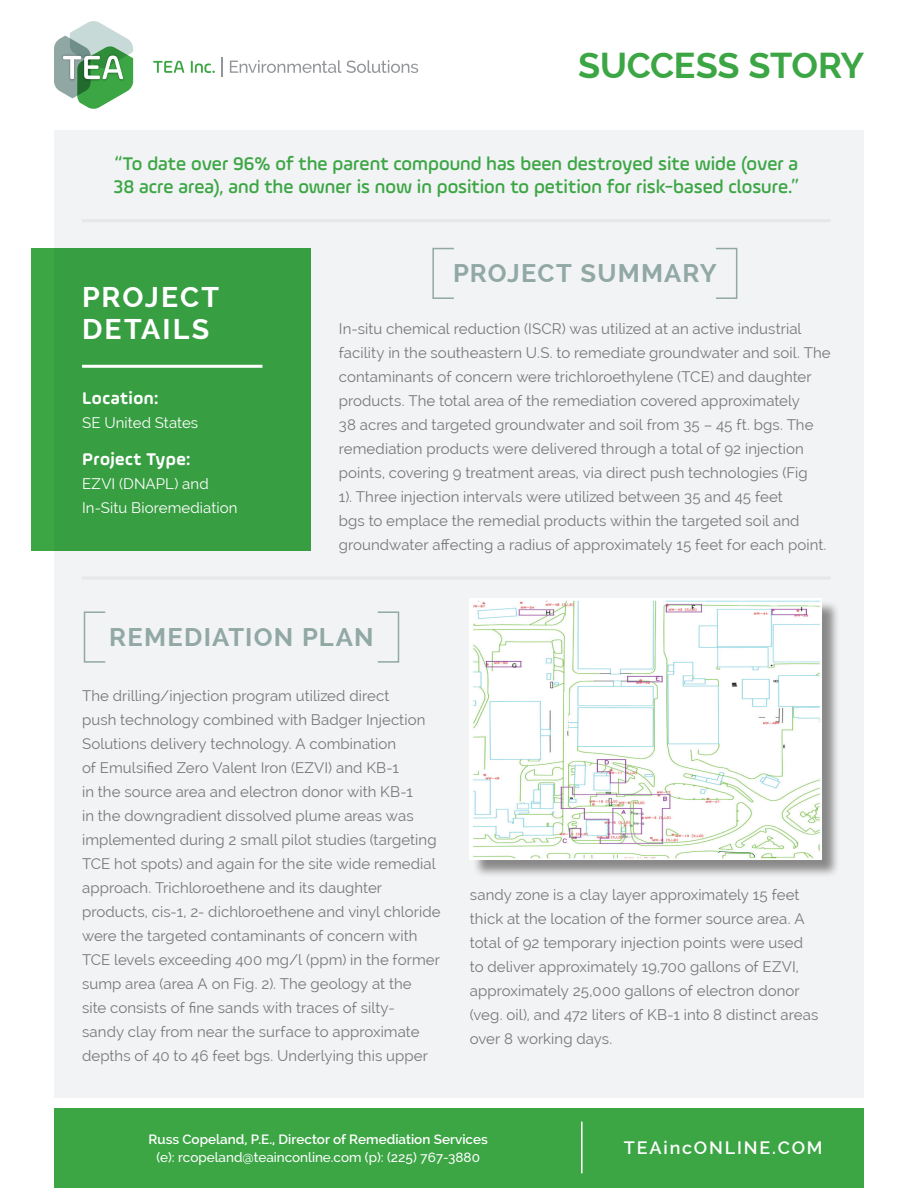
<style>
.page{position:relative;width:918px;height:1188px;background:#fff}
.page>*{position:absolute;margin:0;border:0;box-sizing:border-box;transform-origin:0 0}
.t1{font:700 36px "Raleway";letter-spacing:-.01em;color:#3ca645}
.t2{font:700 28.5px/31.5px "Raleway";letter-spacing:.07em;color:#fff}
.t3{font:700 25.5px "Raleway";letter-spacing:.045em;color:#91a8a4}
.t4{font:500 19.5px/23.4px "Ample Soft";color:#3ca645}
.t5{font:700 18px "Ample Soft";letter-spacing:.025em;color:#fff}
.t6{font:600 18px "Raleway";letter-spacing:.1em;color:#fff}
.t7{font:15px/24px "Raleway";letter-spacing:.005em;color:#76787b}
.t8{font:15px/24px "Raleway";letter-spacing:.005em;color:#fff}
.t9{font:600 13.5px "Raleway";color:#fff}
.t10{font:500 13.5px "Raleway";color:#fff}
</style>
<div class="page">
<div style="left:54px;top:131px;width:810px;height:967px;background:#f2f3f4"></div>
<div style="left:31px;top:248px;width:280px;height:302px;background:#389e42"></div>
<hr style="left:82px;top:577px;width:749px;height:3px;background:#e6e7e9">
<hr style="left:82px;top:219px;width:749px;height:3px;background:#e6e7e9">
<div style="left:54px;top:1108px;width:810px;height:80px;background:#3ca645"></div>
<hr style="left:581px;top:1122px;width:2px;height:51px;background:#fff">
<svg style="left:153px;top:61px;width:31px;height:12px"></svg>
<svg style="left:191px;top:61px;width:24px;height:12px"></svg>
<hr style="left:221px;top:57px;width:2px;height:20px;background:#939598">
<svg style="left:230px;top:60px;width:188px;height:13px"></svg>
<svg style="left:54px;top:21px;width:79px;height:88px"></svg>
<div style="left:472px;top:601px;width:368px;height:277px;background:#231f20;opacity:.5"></div>
<img style="left:470px;top:598px;width:352px;height:261px">
<hr style="left:82px;top:365px;width:180px;height:3px;background:#fff">
<div style="left:432px;top:248px;width:23px;height:51px;border:2px solid #91a8a4"></div>
<div style="left:84px;top:611px;width:22px;height:52px;border:2px solid #91a8a4"></div>
<div style="left:715px;top:248px;width:22px;height:51px;border:2px solid #91a8a4"></div>
<div style="left:377px;top:611px;width:22px;height:52px;border:2px solid #91a8a4"></div>
<h1 class="t1" style="left:578px;top:45px;width:287px">SUCCESS STORY</h1>
<h3 class="t4" style="left:113px;top:151px;width:687px">“To date over 96% of the parent compound has been destroyed site wide (over a<br>38 acre area), and the owner is now in position to petition for risk-based closure.”</h3>
<h2 class="t2" style="left:82px;top:282px;width:139px">PROJECT<br>DETAILS</h2>
<p class="t5" style="left:82px;top:387px;width:78px">Location:</p>
<p class="t8" style="left:82px;top:411px;width:118px">SE United States</p>
<p class="t5" style="left:82px;top:448px;width:110px">Project Type:</p>
<p class="t8" style="left:82px;top:472px;width:157px">EZVI (DNAPL) and<br>In-Situ Bioremediation</p>
<h3 class="t3" style="left:453px;top:259px;width:265px">PROJECT SUMMARY</h3>
<p class="t7" style="left:339px;top:317px;width:493px">In-situ chemical reduction (ISCR) was utilized at an active industrial facility in the southeastern U.S. to remediate groundwater and soil. The contaminants of concern were trichloroethylene (TCE) and daughter products. The total area of the remediation covered approximately<br>38 acres and targeted groundwater and soil from 35 – 45 ft. bgs. The remediation products were delivered through a total of 92 injection points, covering 9 treatment areas, via direct push technologies (Fig<br>1). Three injection intervals were utilized between 35 and 45 feet<br>bgs to emplace the remedial products within the targeted soil and groundwater affecting a radius of approximately 15 feet for each point.</p>
<h3 class="t3" style="left:109px;top:623px;width:266px">REMEDIATION PLAN</h3>
<p class="t7" style="left:82px;top:684px;width:360px">The drilling/injection program utilized direct<br>push technology combined with Badger Injection Solutions delivery technology. A combination<br>of Emulsified Zero Valent Iron (EZVI) and KB-1<br>in the source area and electron donor with KB-1<br>in the downgradient dissolved plume areas was implemented during 2 small pilot studies (targeting TCE hot spots) and again for the site wide remedial approach. Trichloroethene and its daughter products, cis-1, 2- dichloroethene and vinyl chloride were the targeted contaminants of concern with TCE levels exceeding 400 mg/l (ppm) in the former sump area (area A on Fig. 2). The geology at the<br>site consists of fine sands with traces of silty&shy;sandy clay from near the surface to approximate depths of 40 to 46 feet bgs. Underlying this upper</p>
<p class="t7" style="left:470px;top:883px;width:350px">sandy zone is a clay layer approximately 15 feet thick at the location of the former source area. A total of 92 temporary injection points were used to deliver approximately 19,700 gallons of EZVI, approximately 25,000 gallons of electron donor (veg. oil), and 472 liters of KB-1 into 8 distinct areas over 8 working days.</p>
<p class="t9" style="left:149px;top:1131px;width:341px">Russ Copeland, P.E., Director of Remediation Services</p>
<p class="t10" style="left:157px;top:1149px;width:325px">(e): rcopeland@teainconline.com (p): (225) 767-3880</p>
<p class="t6" style="left:624px;top:1137px;width:200px">TEAincONLINE.COM</p>
</div>
